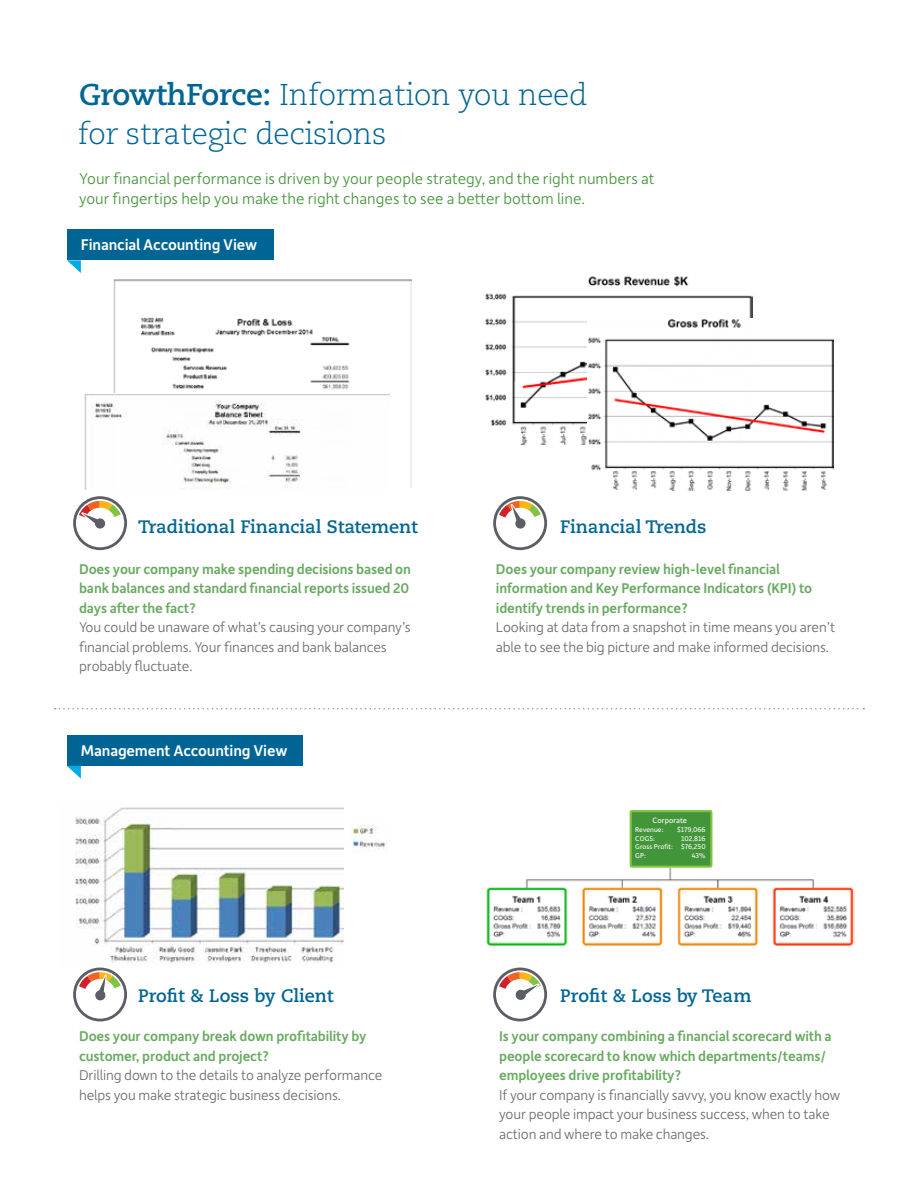
<style>
.page{position:relative;width:918px;height:1188px;background:#fff}
.page>*{position:absolute;margin:0;border:0;box-sizing:border-box;transform-origin:0 0}
.t1{font:300 30px/39px "Caecilia LT Std";letter-spacing:-.01em;color:#006594}
.t2{font:700 18px "Caecilia LT Std";color:#006594}
.t3{font:300 16.5px/19.5px "Depot New";color:#439539}
.t4{font:500 16.5px "Depot New";letter-spacing:-.01em;color:#fff}
.t5{font:300 15px/19.5px "Depot New";letter-spacing:-.01em;color:#6b6b6e}
.t6{font:500 15px/19.5px "Depot New";letter-spacing:-.01em;color:#68aa60}
.t7{font:8.25px "Depot New";color:#fff}
.t8{font:7.35px/8.2px "Depot New";color:#fff}
.s1{font-weight:700}
</style>
<div class="page">
<img style="left:75px;top:807px;width:269px;height:161px">
<img style="left:113px;top:279px;width:299px;height:209px">
<img style="left:85px;top:393px;width:304px;height:97px">
<img style="left:485px;top:276px;width:267px;height:168px">
<svg style="left:73px;top:496px;width:54px;height:54px"></svg>
<svg style="left:493px;top:496px;width:54px;height:54px"></svg>
<svg style="left:73px;top:968px;width:54px;height:53px"></svg>
<svg style="left:493px;top:968px;width:54px;height:53px"></svg>
<img style="left:587px;top:319px;width:246px;height:173px">
<div style="left:67px;top:229px;width:206px;height:31px;background:#006595"></div>
<div style="left:67px;top:735px;width:235px;height:31px;background:#006595"></div>
<svg style="left:67px;top:260px;width:14px;height:13px"></svg>
<svg style="left:67px;top:766px;width:14px;height:13px"></svg>
<svg style="left:55px;top:708px;width:809px;height:1px"></svg>
<img style="left:486px;top:868px;width:368px;height:77px">
<div style="left:631px;top:811px;width:80px;height:56px;background:#439539"></div>
<div style="left:630px;top:810px;width:82px;height:58px;border:2px solid #82c341"></div>
<img style="left:352px;top:825px;width:34px;height:26px">
<h1 class="t1" style="left:78px;top:76px;width:511px"><span class="s1">GrowthForce:</span> Information you need for strategic decisions</h1>
<p class="t3" style="left:79px;top:168px;width:577px">Your financial performance is driven by your people strategy, and the right numbers at your fingertips help you make the right changes to see a better bottom line.</p>
<p class="t4" style="left:81px;top:234px;width:178px">Financial Accounting View</p>
<p class="t2" style="left:138px;top:517px;width:281px">Traditional Financial Statement</p>
<p class="t2" style="left:560px;top:517px;width:148px">Financial Trends</p>
<p class="t6" style="left:79px;top:559px;width:333px;text-align:justify">Does your company make spending decisions based on bank balances and standard financial reports issued 20 days after the fact?</p>
<p class="t5" style="left:79px;top:617px;width:333px">You could be unaware of what’s causing your company’s financial problems. Your finances and bank balances probably fluctuate.</p>
<p class="t4" style="left:81px;top:739px;width:208px">Management Accounting View</p>
<p class="t6" style="left:496px;top:559px;width:318px">Does your company review high-level financial information and Key Performance Indicators (KPI) to identify trends in performance?</p>
<p class="t5" style="left:496px;top:617px;width:341px">Looking at data from a snapshot in time means you aren’t able to see the big picture and make informed decisions.</p>
<p class="t7" style="left:653px;top:815px;width:36px">Corporate</p>
<p class="t8" style="left:635px;top:826px;width:39px">Revenue:<br>COGS:<br>Gross Profit:</p>
<p class="t8" style="left:635px;top:851px;width:12px">GP:</p>
<p class="t8" style="left:677px;top:826px;width:30px;text-align:center">$179,066<br>102,816 $76,250</p>
<p class="t8" style="left:692px;top:851px;width:15px">43%</p>
<p class="t2" style="left:138px;top:985px;width:197px">Profit &amp; Loss by Client</p>
<p class="t2" style="left:560px;top:985px;width:193px">Profit &amp; Loss by Team</p>
<p class="t6" style="left:79px;top:1026px;width:289px">Does your company break down profitability by customer, product and project?</p>
<p class="t5" style="left:79px;top:1065px;width:305px">Drilling down to the details to analyze performance helps you make strategic business decisions.</p>
<p class="t6" style="left:499px;top:1026px;width:334px">Is your company combining a financial scorecard with a people scorecard to know which departments/teams/ employees drive profitability?</p>
<p class="t5" style="left:499px;top:1084px;width:343px">If your company is financially savvy, you know exactly how your people impact your business success, when to take action and where to make changes.</p>
</div>
